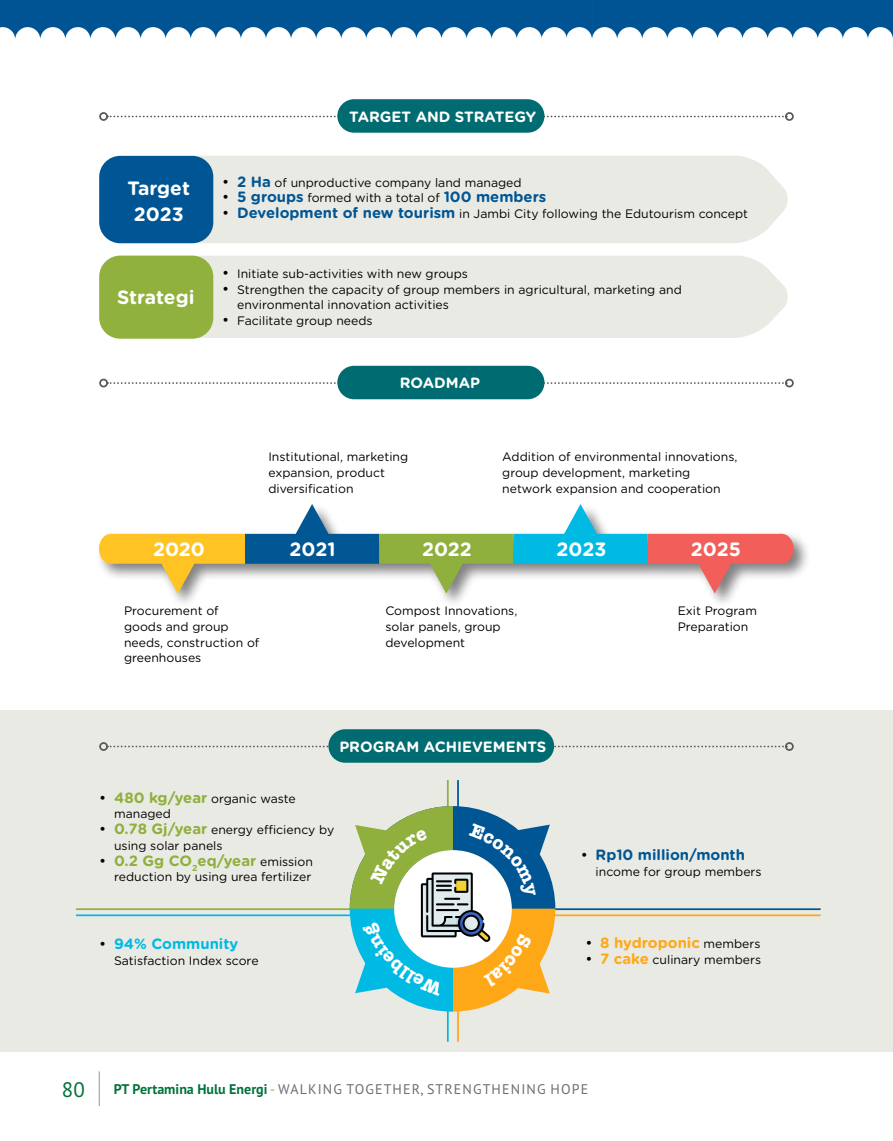
<style>
.page{position:relative;width:893px;height:1141px;background:#fff}
.page>*{position:absolute;margin:0;border:0;box-sizing:border-box;transform-origin:0 0}
.t1{font:21px "PT Sans Pro";color:#00723b}
.t2{font:700 19.25px/26.2px "Gotham Rounded";color:#fff;text-align:center}
.t3{font:700 14.88px "Gotham Rounded";color:#fff}
.t4{font:700 14.88px "Gotham Rounded";color:#8fb03d}
.t5{font:700 14.88px "Gotham Rounded";color:#ffa817}
.t6{font:700 14.88px "Gotham Rounded";color:#005694}
.t7{font:700 14.88px "Gotham Rounded";color:#00bae3}
.t8{font:14px "PT Sans Pro";letter-spacing:.08em;color:#6d6e71}
.t9{font:12.25px/15.8px "Gotham Rounded";color:#000}
.s1{font-size:14.88px}
.s2{font-weight:700;font-size:14.88px;color:#005694}
.s3{font-weight:700;font-size:14.88px;color:#8fb03d}
.s4{font-weight:400;color:#000}
.s5{font-weight:400;font-size:12.25px;color:#000}
.s6{font-weight:700;font-size:14.88px;color:#ffa817}
.s7{font-weight:700;color:#00723b}
.s8{color:#8fb03d}
</style>
<div class="page">
<hr style="left:99px;top:1071px;width:1px;height:35px;background:#939598">
<svg style="left:0;top:0;width:893px;height:39px"></svg>
<div style="left:0;top:710px;width:893px;height:342px;background:#eaeae4"></div>
<div style="left:96px;top:502px;width:715px;height:107px;background:#000;opacity:.5"></div>
<svg style="left:111px;top:504px;width:671px;height:90px"></svg>
<div style="left:99px;top:534px;width:24px;height:30px;background:#ffc424;border-radius:50%"></div>
<div style="left:770px;top:534px;width:24px;height:30px;background:#f25e59;border-radius:50%"></div>
<div style="left:99px;top:156px;width:689px;height:87px;background:#eaeae4"></div>
<div style="left:99px;top:256px;width:689px;height:82px;background:#eaeae4"></div>
<div style="left:99px;top:256px;width:114px;height:83px;background:#91b13e;border-radius:21px"></div>
<div style="left:99px;top:156px;width:114px;height:87px;background:#005694;border-radius:21px"></div>
<svg style="left:108px;top:382px;width:676px;height:2px"></svg>
<div style="left:99px;top:379px;width:9px;height:8px;border:2px solid #58595b;border-radius:50%"></div>
<div style="left:785px;top:379px;width:9px;height:8px;border:2px solid #58595b;border-radius:50%"></div>
<div style="left:337px;top:366px;width:207px;height:33px;background:#006c71;border-radius:17px"></div>
<svg style="left:76px;top:914px;width:373px;height:128px"></svg>
<svg style="left:76px;top:780px;width:373px;height:131px"></svg>
<svg style="left:457px;top:780px;width:364px;height:131px"></svg>
<svg style="left:457px;top:914px;width:364px;height:128px"></svg>
<svg style="left:108px;top:116px;width:676px;height:1px"></svg>
<div style="left:99px;top:112px;width:9px;height:9px;border:2px solid #58595b;border-radius:50%"></div>
<div style="left:785px;top:112px;width:9px;height:9px;border:2px solid #58595b;border-radius:50%"></div>
<div style="left:337px;top:99px;width:207px;height:34px;background:#006c71;border-radius:17px"></div>
<svg style="left:108px;top:746px;width:676px;height:1px"></svg>
<div style="left:99px;top:742px;width:9px;height:9px;border:2px solid #58595b;border-radius:50%"></div>
<div style="left:785px;top:742px;width:9px;height:9px;border:2px solid #58595b;border-radius:50%"></div>
<div style="left:328px;top:729px;width:226px;height:34px;background:#006c71;border-radius:17px"></div>
<svg style="left:350px;top:806px;width:205px;height:206px"></svg>
<h2 class="t2" style="left:128px;top:174px;width:64px">Target<br>2023</h2>
<h2 class="t2" style="left:117px;top:283px;width:79px">Strategi</h2>
<p class="t3" style="left:349px;top:105px;width:188px">TARGET AND STRATEGY</p>
<p class="t9" style="left:222px;top:174px;width:301px"><span class="s1">•</span> <span class="s2">2 Ha</span> of unproductive company land managed</p>
<p class="t9" style="left:222px;top:190px;width:326px"><span class="s1">•</span> <span class="s2">5 groups</span> formed with a total of <span class="s2">100 members</span></p>
<p class="t9" style="left:222px;top:205px;width:527px"><span class="s1">•</span> <span class="s2">Development of new tourism</span> in Jambi City following the Edutourism concept</p>
<p class="t9" style="left:222px;top:265px;width:247px"><span class="s1">•</span> Initiate sub-activities with new groups</p>
<p class="t9" style="left:237px;top:281px;width:446px;text-indent:-15px"><span class="s1">•</span> Strengthen the capacity of group members in agricultural, marketing and environmental innovation activities</p>
<p class="t9" style="left:222px;top:312px;width:152px"><span class="s1">•</span> Facilitate group needs</p>
<p class="t3" style="left:400px;top:372px;width:82px">ROADMAP</p>
<p class="t9" style="left:268px;top:448px;width:141px">Institutional, marketing expansion, product diversification</p>
<p class="t9" style="left:502px;top:448px;width:237px">Addition of environmental innovations, group development, marketing network expansion and cooperation</p>
<h2 class="t2" style="left:153px;top:536px;width:53px">2020</h2>
<h2 class="t2" style="left:290px;top:536px;width:47px">2021</h2>
<h2 class="t2" style="left:422px;top:536px;width:51px">2022</h2>
<h2 class="t2" style="left:556px;top:536px;width:51px">2023</h2>
<h2 class="t2" style="left:691px;top:536px;width:51px">2025</h2>
<p class="t9" style="left:124px;top:602px;width:137px">Procurement of goods and group needs, construction of greenhouses</p>
<p class="t9" style="left:385px;top:602px;width:134px">Compost Innovations, solar panels, group development</p>
<p class="t3" style="left:339px;top:735px;width:209px">PROGRAM ACHIEVEMENTS</p>
<p class="t9" style="left:114px;top:790px;width:183px;text-indent:-15px"><span class="s1">•</span> <span class="s3">480 kg/year</span> organic waste managed</p>
<p class="t9" style="left:114px;top:821px;width:222px;text-indent:-15px"><span class="s1">•</span> <span class="s3">0.78 Gj/year</span> energy efficiency by using solar panels</p>
<p class="t4" style="left:99px;top:849px;width:215px"><span class="s4">•</span> 0.2 Gg CO<sub>2</sub>eq/year <span class="s5">emission</span></p>
<p class="t9" style="left:114px;top:869px;width:199px">reduction by using urea fertilizer</p>
<p class="t7" style="left:99px;top:933px;width:141px"><span class="s4">•</span> 94% Community</p>
<p class="t9" style="left:114px;top:952px;width:146px">Satisfaction Index score</p>
<p class="t9" style="left:678px;top:602px;width:81px">Exit Program<br>Preparation</p>
<p class="t6" style="left:581px;top:844px;width:166px"><span class="s4">•</span> Rp10 million/month</p>
<p class="t9" style="left:596px;top:863px;width:168px">income for group members</p>
<p class="t5" style="left:585px;top:932px;width:177px"><span class="s4">•</span> 8 hydroponic <span class="s5">members</span></p>
<p class="t9" style="left:585px;top:951px;width:177px"><span class="s1">•</span> <span class="s6">7 cake</span> culinary members</p>
<h1 class="t1" style="left:62px;top:1076px;width:24px">80</h1>
<p class="t8" style="left:114px;top:1080px;width:476px"><span class="s7">PT Pertamina Hulu Energi</span> <span class="s8">-</span> WALKING TOGETHER, STRENGTHENING HOPE</p>
</div>
